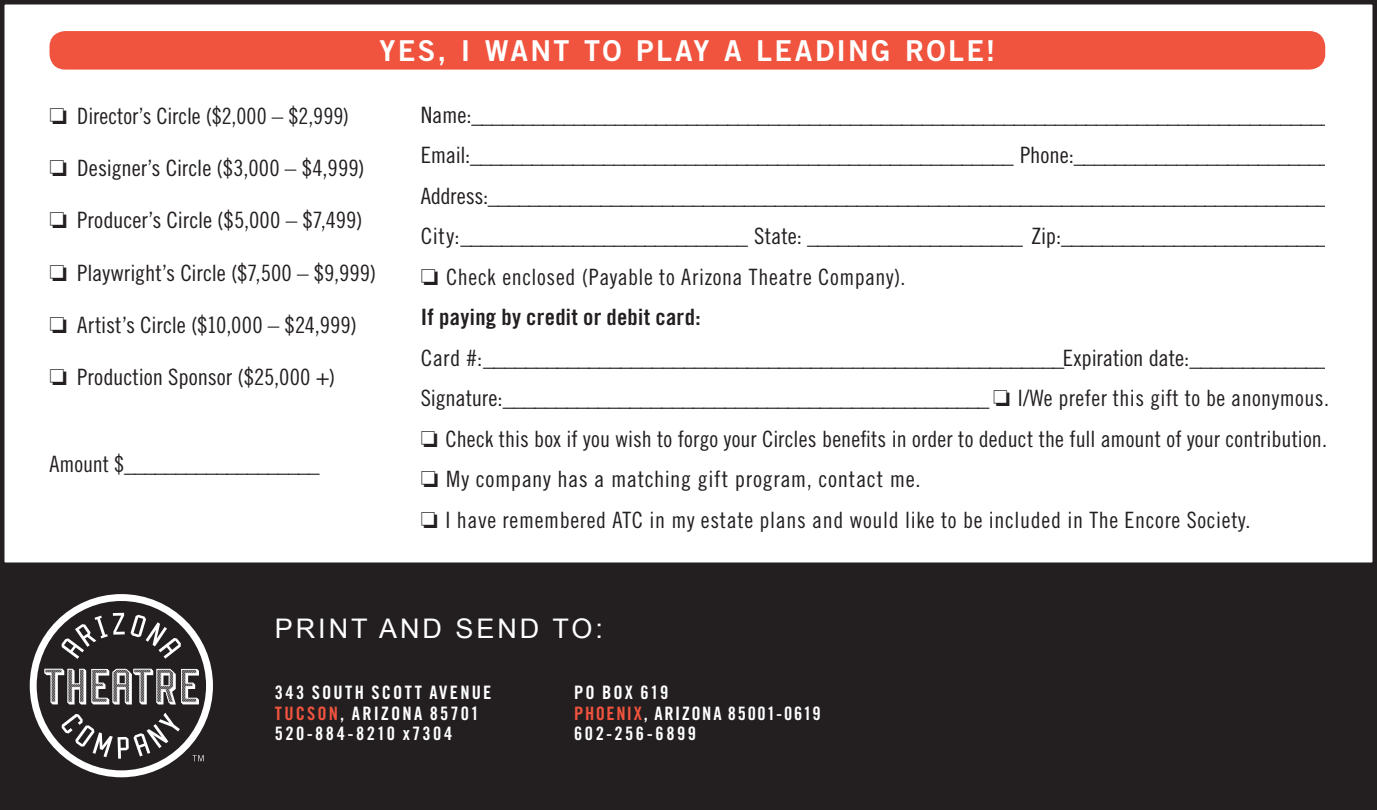
<style>
.page{position:relative;width:1377px;height:810px;background:#fff}
.page>*{position:absolute;margin:0;border:0;box-sizing:border-box;transform-origin:0 0}
.t1{font:28.8px "Trade Gothic LT Std Bd 2";letter-spacing:.08em;color:#fff}
.t2{font:27px "Arial";letter-spacing:.11em;color:#fff}
.t3{font:22.5px/40.5px "Trade Gothic LT Std Cn 18";letter-spacing:.01em;color:#231f20}
.t4{font:22.5px "Trade Gothic LT Std Cn 18";letter-spacing:.03em;color:#231f20}
.t5{font:22.5px "Trade Gothic LT Std Bd Cn 20";letter-spacing:.01em;color:#231f20}
.t6{font:18.45px/20.5px "Trade Gothic LT Std Bd Cn 20";letter-spacing:.11em;color:#fff}
.t7{font:18.45px/20.5px "Trade Gothic LT Std Bd Cn 20";letter-spacing:.09em;color:#fff}
.s1{color:#f0533e}
</style>
<div class="page">
<div style="left:0;top:567px;width:1377px;height:243px;background:#231f20"></div>
<div style="left:50px;top:31px;width:1275px;height:39px;background:#f0533e;border-radius:16px"></div>
<div style="left:0;top:0;width:1377px;height:567px;border:4px solid #231f20"></div>
<svg style="left:30px;top:594px;width:183px;height:183px"></svg>
<p class="t1" style="left:379px;top:33px;width:617px">YES, I WANT TO PLAY A LEADING ROLE!</p>
<p class="t3" style="left:50px;top:95px;width:301px">□ Director’s Circle ($2,000 – $2,999)</p>
<p class="t3" style="left:50px;top:147px;width:317px">□ Designer’s Circle ($3,000 – $4,999)</p>
<p class="t3" style="left:50px;top:200px;width:315px">□ Producer’s Circle ($5,000 – $7,499)</p>
<p class="t3" style="left:50px;top:252px;width:328px">□ Playwright’s Circle ($7,500 – $9,999)</p>
<p class="t3" style="left:50px;top:305px;width:309px">□ Artist’s Circle ($10,000 – $24,999)</p>
<p class="t3" style="left:50px;top:357px;width:287px">□ Production Sponsor ($25,000 +)</p>
<p class="t3" style="left:50px;top:443px;width:272px">Amount $___________________</p>
<p class="t3" style="left:421px;top:94px;width:923px">Name:_____________________________________________________________________________________</p>
<p class="t3" style="left:421px;top:135px;width:911px">Email:_____________________________________________________ Phone:_________________________</p>
<p class="t3" style="left:421px;top:175px;width:909px">Address:__________________________________________________________________________________</p>
<p class="t3" style="left:421px;top:216px;width:919px">City:____________________________ State: _____________________ Zip:___________________________</p>
<p class="t3" style="left:421px;top:256px;width:486px">□ Check enclosed (Payable to Arizona Theatre Company).</p>
<p class="t5" style="left:421px;top:304px;width:281px">If paying by credit or debit card:</p>
<p class="t3" style="left:421px;top:337px;width:910px">Card #:_______________________________________________________Expiration date:_____________<br>Signature:______________________________________________ □ I/We prefer this gift to be anonymous.</p>
<p class="t3" style="left:421px;top:418px;width:908px">□ Check this box if you wish to forgo your Circles benefits in order to deduct the full amount of your contribution.</p>
<p class="t3" style="left:421px;top:459px;width:501px">□ My company has a matching gift program, contact me.</p>
<p class="t4" style="left:421px;top:506px;width:831px">□ I have remembered ATC in my estate plans and would like to be included in The Encore Society.</p>
<p class="t2" style="left:275px;top:611px;width:330px">PRINT AND SEND TO:</p>
<p class="t6" style="left:275px;top:682px;width:218px">343 SOUTH SCOTT AVENUE<br><span class="s1">TUCSON</span>, ARIZONA 85701<br>520-884-8210 x7304</p>
<p class="t7" style="left:574px;top:682px;width:248px">PO BOX 619<br><span class="s1">PHOENIX</span>, ARIZONA 85001-0619<br>602-256-6899</p>
</div>
